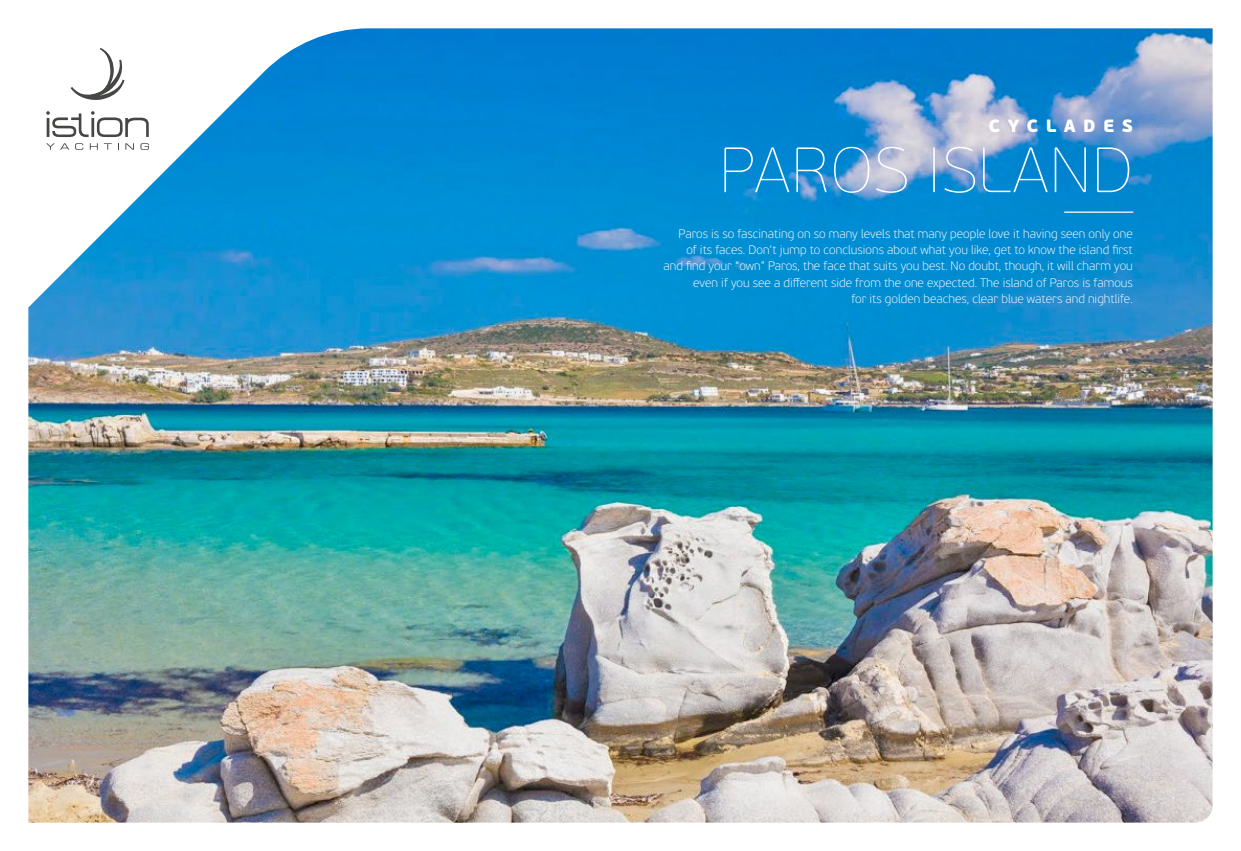
<style>
.page{position:relative;width:1241px;height:851px;background:#fff}
.page>*{position:absolute;margin:0;border:0;box-sizing:border-box;transform-origin:0 0}
.t1{font:63.75px "PF Beau Sans Pro X Thin";letter-spacing:.025em;color:#fff}
.t2{font:900 17.75px "PF Beau Sans Pro";letter-spacing:.42em;color:#fff}
.t3{font:100 12.25px/16.2px "PF Beau Sans Pro";color:#fff;text-align:right}
</style>
<div class="page">
<img style="left:28px;top:28px;width:1184px;height:794px">
<hr style="left:1064px;top:211px;width:68px;height:2px;background:#fff">
<svg style="left:70px;top:48px;width:56px;height:53px"></svg>
<svg style="left:46px;top:111px;width:103px;height:26px"></svg>
<svg style="left:46px;top:143px;width:23px;height:7px"></svg>
<svg style="left:75px;top:143px;width:8px;height:7px"></svg>
<svg style="left:90px;top:143px;width:8px;height:7px"></svg>
<svg style="left:104px;top:143px;width:8px;height:7px"></svg>
<svg style="left:125px;top:143px;width:9px;height:7px"></svg>
<svg style="left:140px;top:143px;width:9px;height:7px"></svg>
<h2 class="t2" style="left:988px;top:114px;width:146px">CYCLADES</h2>
<h1 class="t1" style="left:719px;top:134px;width:414px">PAROS ISLAND</h1>
<p class="t3" style="left:663px;top:225px;width:471px">Paros is so fascinating on so many levels that many people love it having seen only one<br>of its faces. Don’t jump to conclusions about what you like, get to know the island first<br>and find your “own” Paros, the face that suits you best. No doubt, though, it will charm you even if you see a different side from the one expected. The island of Paros is famous<br>for its golden beaches, clear blue waters and nightlife.</p>
</div>
